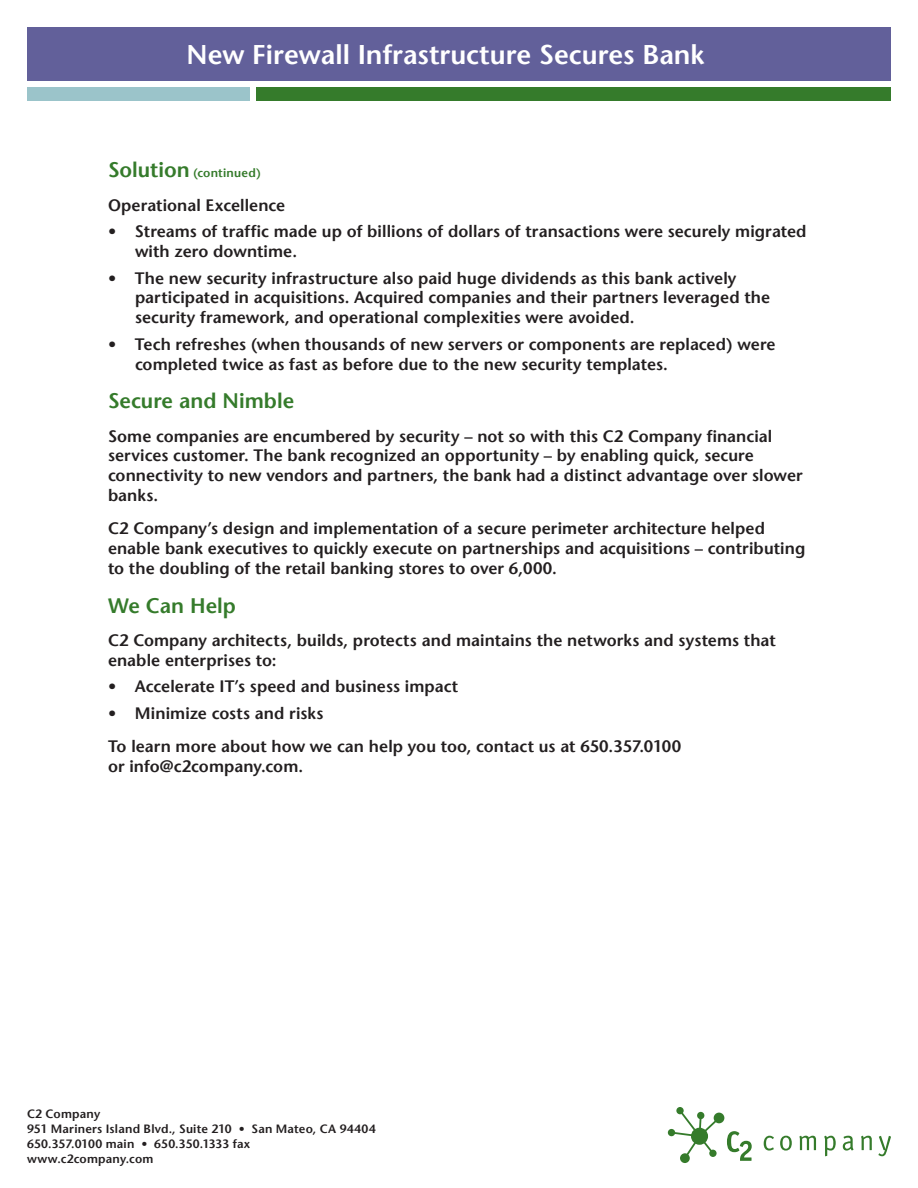
<style>
.page{position:relative;width:918px;height:1188px;background:#fff}
.page>*{position:absolute;margin:0;border:0;box-sizing:border-box;transform-origin:0 0}
.t1{font:600 27px "Stone Sans";color:#fff}
.t2{font:600 21px "Stone Sans";color:#357b2b}
.t3{font:600 16.5px/19.8px "Stone Sans";letter-spacing:.005em;color:#231f20}
.t4{font:600 12px/15px "Stone Sans";letter-spacing:.015em;color:#231f20}
.t5{font:600 12px "Stone Sans";letter-spacing:.02em;color:#357b2b}
.s1{font-size:21px}
</style>
<div class="page">
<svg style="left:764px;top:1136px;width:10px;height:15px"></svg>
<svg style="left:780px;top:1136px;width:12px;height:15px"></svg>
<svg style="left:799px;top:1136px;width:17px;height:14px"></svg>
<svg style="left:824px;top:1136px;width:12px;height:20px"></svg>
<svg style="left:843px;top:1136px;width:11px;height:15px"></svg>
<svg style="left:861px;top:1136px;width:11px;height:14px"></svg>
<svg style="left:878px;top:1136px;width:13px;height:20px"></svg>
<svg style="left:727px;top:1131px;width:25px;height:30px"></svg>
<svg style="left:676px;top:1107px;width:8px;height:7px"></svg>
<div style="left:668px;top:1129px;width:7px;height:7px;background:#357b2b;border-radius:50%"></div>
<div style="left:714px;top:1113px;width:10px;height:10px;background:#357b2b;border-radius:50%"></div>
<div style="left:680px;top:1153px;width:10px;height:10px;background:#357b2b;border-radius:50%"></div>
<svg style="left:671px;top:1110px;width:49px;height:49px"></svg>
<div style="left:27px;top:27px;width:864px;height:54px;background:#62609a"></div>
<div style="left:256px;top:88px;width:635px;height:13px;background:#357b2b"></div>
<div style="left:27px;top:88px;width:223px;height:13px;background:#9bc4ca"></div>
<p class="t1" style="left:187px;top:38px;width:519px">New Firewall Infrastructure Secures Bank</p>
<p class="t5" style="left:108px;top:166px;width:154px"><span class="s1">Solution</span> (continued)</p>
<p class="t3" style="left:108px;top:195px;width:179px">Operational Excellence</p>
<p class="t3" style="left:135px;top:222px;width:673px;text-indent:-27px">• Streams of traffic made up of billions of dollars of transactions were securely migrated with zero downtime.</p>
<p class="t3" style="left:135px;top:268px;width:637px;text-indent:-27px">• The new security infrastructure also paid huge dividends as this bank actively participated in acquisitions. Acquired companies and their partners leveraged the security framework, and operational complexities were avoided.</p>
<p class="t3" style="left:135px;top:334px;width:642px;text-indent:-27px">• Tech refreshes (when thousands of new servers or components are replaced) were completed twice as fast as before due to the new security templates.</p>
<p class="t2" style="left:108px;top:388px;width:188px">Secure and Nimble</p>
<p class="t3" style="left:108px;top:426px;width:696px">Some companies are encumbered by security – not so with this C2 Company financial services customer. The bank recognized an opportunity – by enabling quick, secure connectivity to new vendors and partners, the bank had a distinct advantage over slower banks.</p>
<p class="t3" style="left:108px;top:519px;width:699px">C2 Company’s design and implementation of a secure perimeter architecture helped enable bank executives to quickly execute on partnerships and acquisitions – contributing to the doubling of the retail banking stores to over 6,000.</p>
<p class="t2" style="left:108px;top:593px;width:129px">We Can Help</p>
<p class="t3" style="left:108px;top:630px;width:669px">C2 Company architects, builds, protects and maintains the networks and systems that enable enterprises to:</p>
<p class="t3" style="left:108px;top:677px;width:352px">• Accelerate IT’s speed and business impact</p>
<p class="t3" style="left:108px;top:703px;width:217px">• Minimize costs and risks</p>
<p class="t3" style="left:108px;top:736px;width:575px">To learn more about how we can help you too, contact us at 650.357.0100 or info@c2company.com.</p>
<p class="t4" style="left:27px;top:1106px;width:350px">C2 Company<br>951 Mariners Island Blvd., Suite 210 • San Mateo, CA 94404</p>
<p class="t4" style="left:27px;top:1136px;width:225px">650.357.0100 main • 650.350.1333 fax www.c2company.com</p>
</div>
